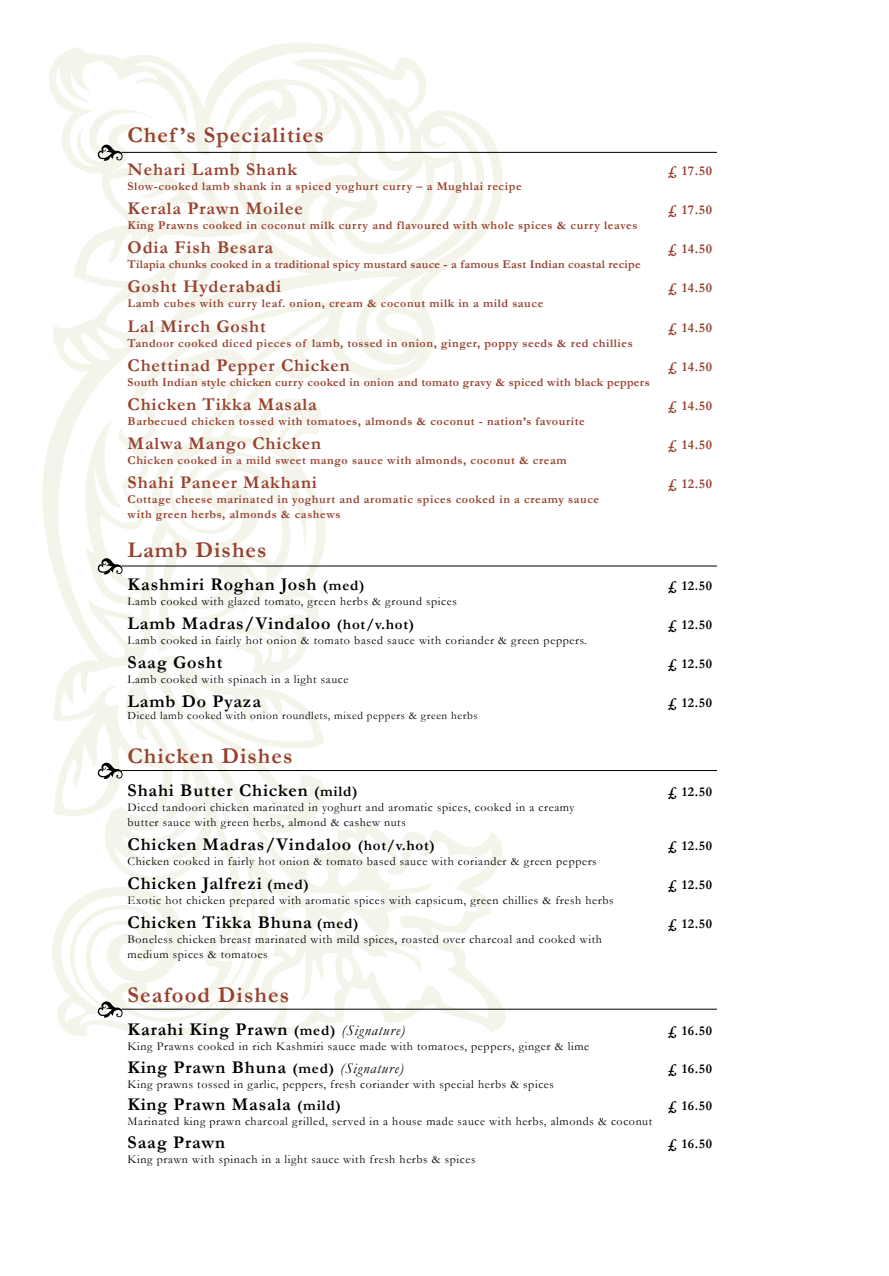
<style>
.page{position:relative;width:889px;height:1276px;background:#fff}
.page>*{position:absolute;margin:0;border:0;box-sizing:border-box;transform-origin:0 0}
.t1{font:700 22.5px "Garamond";letter-spacing:.05em;color:#96412e}
.t2{font:700 18px "Garamond";letter-spacing:.05em;color:#000}
.t3{font:700 18px "Garamond";letter-spacing:.05em;color:#96412e}
.t4{font:700 13.5px "Garamond";letter-spacing:.05em;color:#000}
.t5{font:700 13.5px "Garamond";letter-spacing:.05em;color:#96412e}
.t6{font:12px/15px "Garamond";letter-spacing:.05em;color:#000}
.t7{font:700 12px/15px "Garamond";letter-spacing:.05em;color:#96412e}
.t8{font:700 12px "Garamond";letter-spacing:.02em;color:#96412e}
.t9{font:700 12px "Garamond";letter-spacing:.03em;color:#96412e}
.t10{font:11.25px "Garamond";letter-spacing:.05em;color:#000}
.s1{font-size:15px}
.s2{font-weight:400;font-style:italic;font-size:15px}
</style>
<div class="page">
<svg style="left:43px;top:43px;width:488px;height:995px"></svg>
<svg style="left:97px;top:558px;width:26px;height:16px"></svg>
<hr style="left:121px;top:565px;width:596px;height:1px;background:#000">
<svg style="left:97px;top:762px;width:26px;height:17px"></svg>
<hr style="left:121px;top:770px;width:596px;height:1px;background:#000">
<svg style="left:97px;top:1001px;width:26px;height:16px"></svg>
<hr style="left:121px;top:1008px;width:596px;height:1px;background:#000">
<svg style="left:97px;top:144px;width:26px;height:17px"></svg>
<hr style="left:121px;top:152px;width:596px;height:1px;background:#000">
<h1 class="t1" style="left:128px;top:122px;width:198px">Chef ’s Specialities</h1>
<h2 class="t3" style="left:128px;top:158px;width:171px">Nehari Lamb Shank</h2>
<p class="t5" style="left:668px;top:163px;width:46px">£ 17.50</p>
<p class="t7" style="left:128px;top:178px;width:395px">Slow-cooked lamb shank in a spiced yoghurt curry – a Mughlai recipe</p>
<h2 class="t3" style="left:128px;top:198px;width:177px">Kerala Prawn Moilee</h2>
<p class="t5" style="left:668px;top:202px;width:46px">£ 17.50</p>
<p class="t7" style="left:128px;top:218px;width:511px">King Prawns cooked in coconut milk curry and flavoured with whole spices &amp; curry leaves</p>
<h2 class="t3" style="left:128px;top:237px;width:147px">Odia Fish Besara</h2>
<p class="t5" style="left:668px;top:241px;width:46px">£ 14.50</p>
<p class="t8" style="left:128px;top:257px;width:514px">Tilapia chunks cooked in a traditional spicy mustard sauce - a famous East Indian coastal recipe</p>
<h2 class="t3" style="left:128px;top:276px;width:155px">Gosht Hyderabadi</h2>
<p class="t5" style="left:668px;top:280px;width:46px">£ 14.50</p>
<p class="t7" style="left:128px;top:296px;width:417px">Lamb cubes with curry leaf. onion, cream &amp; coconut milk in a mild sauce</p>
<h2 class="t3" style="left:128px;top:315px;width:140px">Lal Mirch Gosht</h2>
<p class="t5" style="left:668px;top:319px;width:46px">£ 14.50</p>
<p class="t7" style="left:128px;top:335px;width:507px">Tandoor cooked diced pieces of lamb, tossed in onion, ginger, poppy seeds &amp; red chillies</p>
<h2 class="t3" style="left:128px;top:354px;width:223px">Chettinad Pepper Chicken</h2>
<p class="t5" style="left:668px;top:358px;width:46px">£ 14.50</p>
<p class="t9" style="left:128px;top:375px;width:523px">South Indian style chicken curry cooked in onion and tomato gravy &amp; spiced with black peppers</p>
<h2 class="t3" style="left:128px;top:393px;width:191px">Chicken Tikka Masala</h2>
<p class="t5" style="left:668px;top:397px;width:46px">£ 14.50</p>
<p class="t7" style="left:128px;top:413px;width:458px">Barbecued chicken tossed with tomatoes, almonds &amp; coconut - nation’s favourite</p>
<h2 class="t3" style="left:128px;top:432px;width:195px">Malwa Mango Chicken</h2>
<p class="t5" style="left:668px;top:436px;width:46px">£ 14.50</p>
<p class="t7" style="left:128px;top:452px;width:440px">Chicken cooked in a mild sweet mango sauce with almonds, coconut &amp; cream</p>
<h2 class="t3" style="left:128px;top:472px;width:191px">Shahi Paneer Makhani</h2>
<p class="t5" style="left:668px;top:476px;width:46px">£ 12.50</p>
<p class="t7" style="left:128px;top:491px;width:473px">Cottage cheese marinated in yoghurt and aromatic spices cooked in a creamy sauce with green herbs, almonds &amp; cashews</p>
<h1 class="t1" style="left:128px;top:537px;width:140px">Lamb Dishes</h1>
<h2 class="t2" style="left:128px;top:573px;width:238px">Kashmiri Roghan Josh <span class="s1">(med)</span></h2>
<p class="t4" style="left:668px;top:577px;width:46px">£ 12.50</p>
<p class="t6" style="left:128px;top:593px;width:331px">Lamb cooked with glazed tomato, green herbs &amp; ground spices</p>
<h2 class="t2" style="left:128px;top:612px;width:288px">Lamb Madras/Vindaloo <span class="s1">(hot/v.hot)</span></h2>
<p class="t4" style="left:668px;top:617px;width:46px">£ 12.50</p>
<p class="t6" style="left:128px;top:632px;width:461px">Lamb cooked in fairly hot onion &amp; tomato based sauce with coriander &amp; green peppers.</p>
<h2 class="t2" style="left:128px;top:652px;width:96px">Saag Gosht</h2>
<p class="t4" style="left:668px;top:656px;width:46px">£ 12.50</p>
<p class="t6" style="left:128px;top:672px;width:222px">Lamb cooked with spinach in a light sauce</p>
<h2 class="t2" style="left:128px;top:691px;width:135px">Lamb Do Pyaza</h2>
<p class="t4" style="left:668px;top:695px;width:46px">£ 12.50</p>
<p class="t10" style="left:128px;top:709px;width:351px">Diced lamb cooked with onion roundlets, mixed peppers &amp; green herbs</p>
<h1 class="t1" style="left:128px;top:742px;width:166px">Chicken Dishes</h1>
<h2 class="t2" style="left:128px;top:779px;width:231px">Shahi Butter Chicken <span class="s1">(mild)</span></h2>
<p class="t4" style="left:668px;top:783px;width:46px">£ 12.50</p>
<p class="t6" style="left:128px;top:799px;width:448px">Diced tandoori chicken marinated in yoghurt and aromatic spices, cooked in a creamy butter sauce with green herbs, almond &amp; cashew nuts</p>
<h2 class="t2" style="left:128px;top:833px;width:309px">Chicken Madras/Vindaloo <span class="s1">(hot/v.hot)</span></h2>
<p class="t4" style="left:668px;top:837px;width:46px">£ 12.50</p>
<p class="t6" style="left:128px;top:853px;width:470px">Chicken cooked in fairly hot onion &amp; tomato based sauce with coriander &amp; green peppers</p>
<h2 class="t2" style="left:128px;top:872px;width:183px">Chicken Jalfrezi <span class="s1">(med)</span></h2>
<p class="t4" style="left:668px;top:876px;width:46px">£ 12.50</p>
<p class="t6" style="left:128px;top:892px;width:487px">Exotic hot chicken prepared with aromatic spices with capsicum, green chillies &amp; fresh herbs</p>
<h2 class="t2" style="left:128px;top:911px;width:232px">Chicken Tikka Bhuna <span class="s1">(med)</span></h2>
<p class="t4" style="left:668px;top:915px;width:46px">£ 12.50</p>
<p class="t6" style="left:128px;top:931px;width:476px">Boneless chicken breast marinated with mild spices, roasted over charcoal and cooked with medium spices &amp; tomatoes</p>
<h1 class="t1" style="left:128px;top:981px;width:163px">Seafood Dishes</h1>
<h2 class="t2" style="left:128px;top:1018px;width:279px">Karahi King Prawn <span class="s1">(med)</span> <span class="s2">(Signature)</span></h2>
<p class="t4" style="left:668px;top:1022px;width:46px">£ 16.50</p>
<p class="t6" style="left:128px;top:1038px;width:463px">King Prawns cooked in rich Kashmiri sauce made with tomatoes, peppers, ginger &amp; lime</p>
<h2 class="t2" style="left:128px;top:1056px;width:277px">King Prawn Bhuna <span class="s1">(med)</span> <span class="s2">(Signature)</span></h2>
<p class="t4" style="left:668px;top:1060px;width:46px">£ 16.50</p>
<p class="t6" style="left:128px;top:1076px;width:428px">King prawns tossed in garlic, peppers, fresh coriander with special herbs &amp; spices</p>
<h2 class="t2" style="left:128px;top:1093px;width:215px">King Prawn Masala <span class="s1">(mild)</span></h2>
<p class="t4" style="left:668px;top:1098px;width:46px">£ 16.50</p>
<p class="t6" style="left:128px;top:1114px;width:526px">Marinated king prawn charcoal grilled, served in a house made sauce with herbs, almonds &amp; coconut</p>
<h2 class="t2" style="left:128px;top:1131px;width:99px">Saag Prawn</h2>
<p class="t4" style="left:668px;top:1135px;width:46px">£ 16.50</p>
<p class="t6" style="left:128px;top:1151px;width:349px">King prawn with spinach in a light sauce with fresh herbs &amp; spices</p>
</div>
